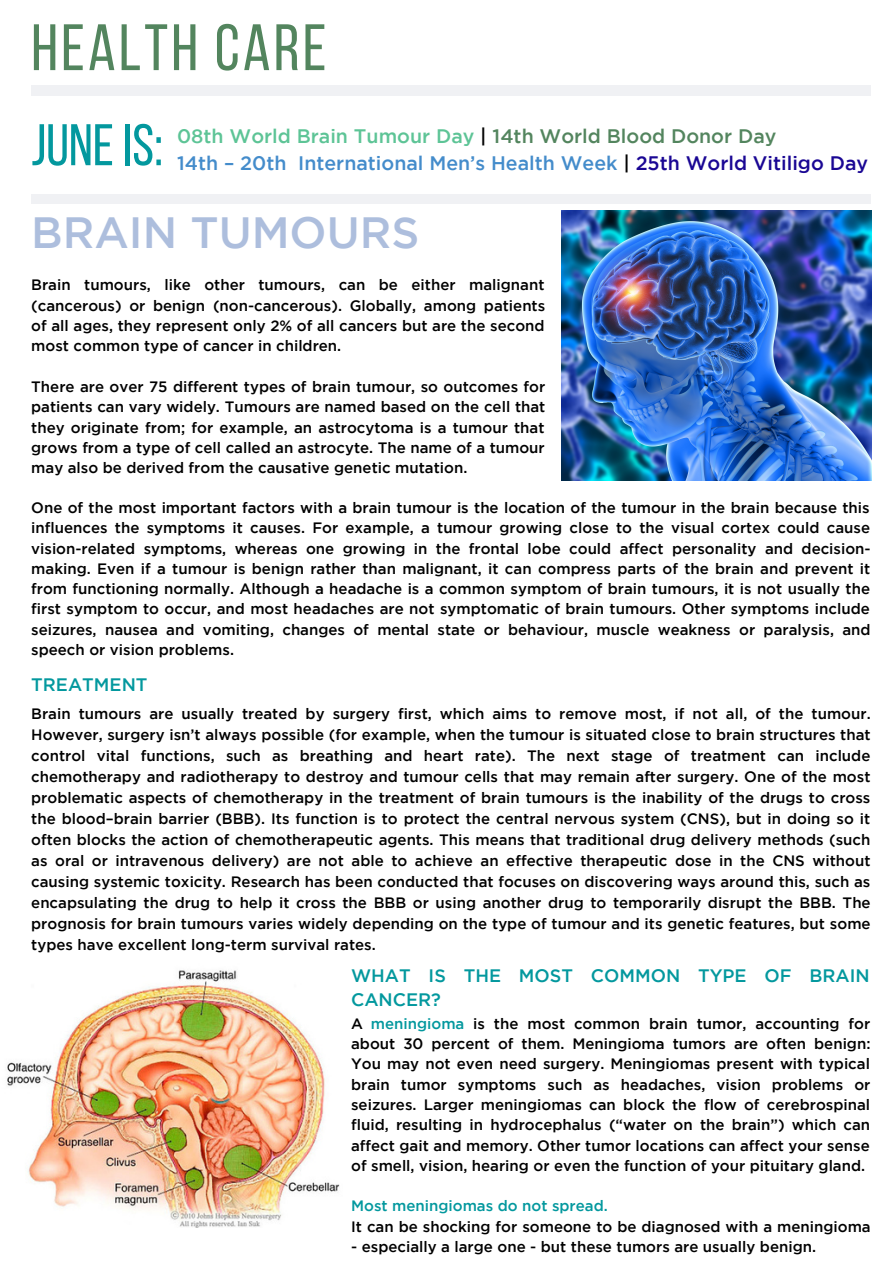
<style>
.page{position:relative;width:894px;height:1264px;background:#fff}
.page>*{position:absolute;margin:0;border:0;box-sizing:border-box;transform-origin:0 0}
.t1{font:65.4px "Bebas Neue";letter-spacing:.05em;color:#53855e}
.t2{font:58.5px "Bebas Neue";color:#03989e}
.t3{font:500 43.65px "Gotham";color:#adbedd}
.t4{font:500 19.5px "Gotham";color:#448ccb}
.t5{font:500 19.5px "Gotham";color:#5dc496}
.t6{font:500 18px/24.8px "Gotham";color:#03989e}
.t7{font:500 15px/20.2px "Gotham";color:#000;text-align:justify}
.t8{font:500 15px "Gotham";color:#03989e}
.s1{color:#000}
.s2{color:#53855e}
.s3{color:#1a0794}
.s4{color:#03989e}
</style>
<div class="page">
<div style="left:31px;top:85px;width:839px;height:11px;background:#f0f1f4"></div>
<div style="left:31px;top:194px;width:839px;height:9px;background:#f0f1f4"></div>
<img style="left:561px;top:210px;width:309px;height:271px">
<img style="left:7px;top:970px;width:333px;height:257px">
<p class="t1" style="left:31px;top:21px;width:296px">HEALTH CARE</p>
<p class="t2" style="left:31px;top:121px;width:133px">JUNE IS:</p>
<p class="t5" style="left:177px;top:129px;width:600px">08th World Brain Tumour Day <span class="s1">|</span> <span class="s2">14th World Blood Donor Day</span></p>
<p class="t4" style="left:177px;top:156px;width:692px">14th – 20th International Men’s Health Week <span class="s1">|</span> <span class="s3">25th World Vitiligo Day</span></p>
<p class="t3" style="left:31px;top:216px;width:389px">BRAIN TUMOURS</p>
<p class="t7" style="left:31px;top:276px;width:515px">Brain tumours, like other tumours, can be either malignant (cancerous) or benign (non-cancerous). Globally, among patients of all ages, they represent only 2% of all cancers but are the second most common type of cancer in children.</p>
<p class="t7" style="left:31px;top:378px;width:515px">There are over 75 different types of brain tumour, so outcomes for patients can vary widely. Tumours are named based on the cell that they originate from; for example, an astrocytoma is a tumour that grows from a type of cell called an astrocyte. The name of a tumour may also be derived from the causative genetic mutation.</p>
<p class="t7" style="left:31px;top:498px;width:840px">One of the most important factors with a brain tumour is the location of the tumour in the brain because this influences the symptoms it causes. For example, a tumour growing close to the visual cortex could cause vision-related symptoms, whereas one growing in the frontal lobe could affect personality and decision&shy;making. Even if a tumour is benign rather than malignant, it can compress parts of the brain and prevent it from functioning normally. Although a headache is a common symptom of brain tumours, it is not usually the first symptom to occur, and most headaches are not symptomatic of brain tumours. Other symptoms include seizures, nausea and vomiting, changes of mental state or behaviour, muscle weakness or paralysis, and speech or vision problems.</p>
<p class="t6" style="left:31px;top:673px;width:118px">TREATMENT</p>
<p class="t7" style="left:31px;top:704px;width:840px;line-height:21px">Brain tumours are usually treated by surgery first, which aims to remove most, if not all, of the tumour.<br>However, surgery isn’t always possible (for example, when the tumour is situated close to brain structures that control vital functions, such as breathing and heart rate). The next stage of treatment can include chemotherapy and radiotherapy to destroy and tumour cells that may remain after surgery. One of the most problematic aspects of chemotherapy in the treatment of brain tumours is the inability of the drugs to cross the blood–brain barrier (BBB). Its function is to protect the central nervous system (CNS), but in doing so it often blocks the action of chemotherapeutic agents. This means that traditional drug delivery methods (such as oral or intravenous delivery) are not able to achieve an effective therapeutic dose in the CNS without causing systemic toxicity. Research has been conducted that focuses on discovering ways around this, such as encapsulating the drug to help it cross the BBB or using another drug to temporarily disrupt the BBB. The prognosis for brain tumours varies widely depending on the type of tumour and its genetic features, but some types have excellent long-term survival rates.</p>
<p class="t6" style="left:351px;top:964px;width:520px">WHAT IS THE MOST COMMON TYPE OF BRAIN<br>CANCER?</p>
<p class="t7" style="left:351px;top:1014px;width:520px">A <span class="s4">meningioma</span> is the most common brain tumor, accounting for about 30 percent of them. Meningioma tumors are often benign:<br>You may not even need surgery. Meningiomas present with typical brain tumor symptoms such as headaches, vision problems or seizures. Larger meningiomas can block the flow of cerebrospinal fluid, resulting in hydrocephalus (“water on the brain”) which can affect gait and memory. Other tumor locations can affect your sense of smell, vision, hearing or even the function of your pituitary gland.</p>
<p class="t8" style="left:351px;top:1200px;width:258px">Most meningiomas do not spread.</p>
<p class="t7" style="left:351px;top:1217px;width:521px">It can be shocking for someone to be diagnosed with a meningioma</p>
<p class="t7" style="left:351px;top:1237px;width:466px">- especially a large one - but these tumors are usually benign.</p>
</div>
